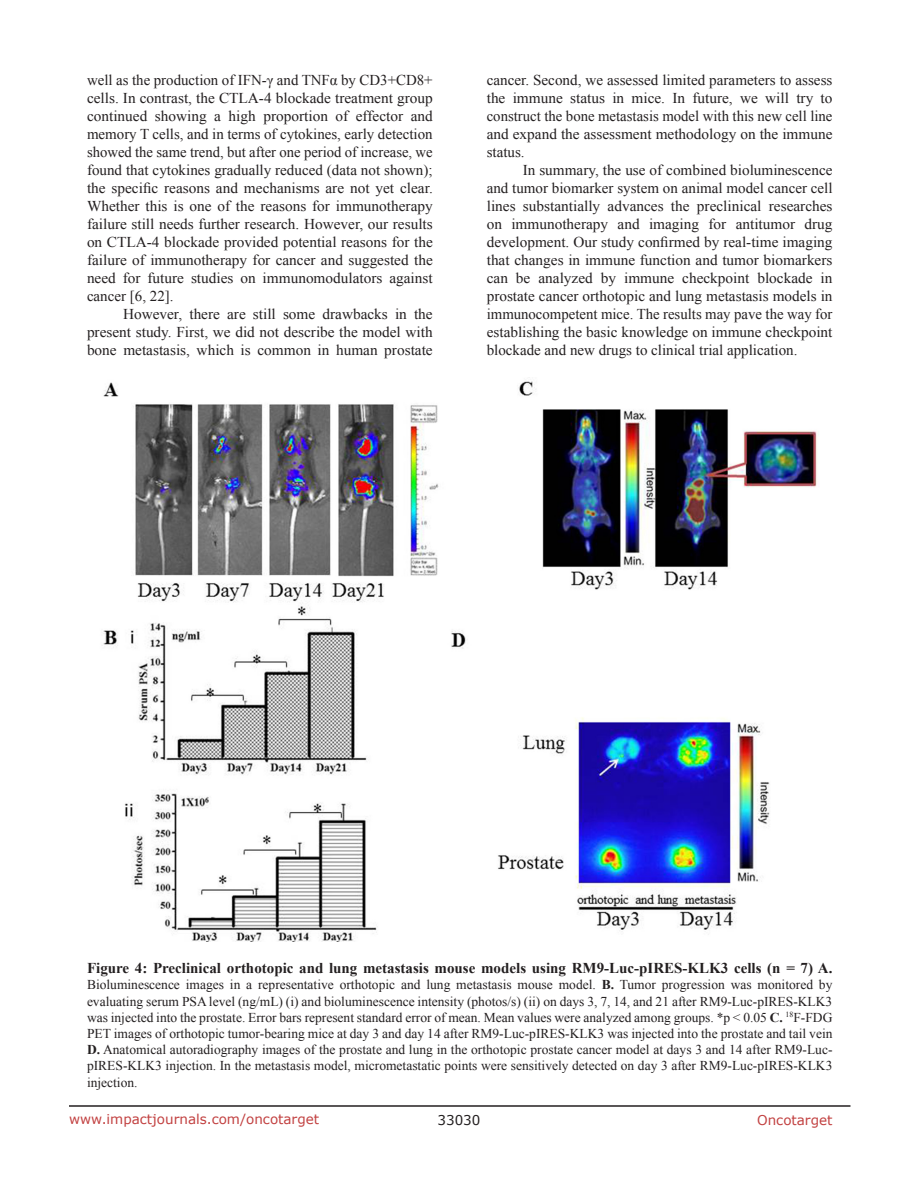
<style>
.page{position:relative;width:918px;height:1188px;background:#fff}
.page>*{position:absolute;margin:0;border:0;box-sizing:border-box;transform-origin:0 0}
.BodyText{font:15px/18px "Times New Roman";color:#231f20;text-align:justify}
.figuretext{font:700 15px "Times New Roman";color:#231f20}
.figuretext-2{font:13.5px/16.2px "Times New Roman";color:#231f20;text-align:justify}
.t1{font:13.5px "Verdana";color:#c24141}
.t2{font:13.5px "Verdana";color:#231f20}
.s1{font-weight:700}
</style>
<div class="page">
<hr style="left:69px;top:1105px;width:781px;height:2px;background:#231f20">
<img style="left:103px;top:381px;width:716px;height:561px">
<p class="BodyText" style="left:87px;top:71px;width:347px">well as the production of IFN-γ and TNFα by CD3+CD8+ cells. In contrast, the CTLA-4 blockade treatment group continued showing a high proportion of effector and memory T cells, and in terms of cytokines, early detection showed the same trend, but after one period of increase, we found that cytokines gradually reduced (data not shown); the specific reasons and mechanisms are not yet clear.<br>Whether this is one of the reasons for immunotherapy failure still needs further research. However, our results on CTLA-4 blockade provided potential reasons for the failure of immunotherapy for cancer and suggested the need for future studies on immunomodulators against cancer [6, 22].</p>
<p class="BodyText" style="left:87px;top:305px;width:347px;text-indent:36px">However, there are still some drawbacks in the present study. First, we did not describe the model with bone metastasis, which is common in human prostate</p>
<p class="BodyText" style="left:487px;top:71px;width:347px">cancer. Second, we assessed limited parameters to assess the immune status in mice. In future, we will try to construct the bone metastasis model with this new cell line and expand the assessment methodology on the immune status.</p>
<p class="BodyText" style="left:487px;top:161px;width:347px;text-indent:36px">In summary, the use of combined bioluminescence and tumor biomarker system on animal model cancer cell lines substantially advances the preclinical researches on immunotherapy and imaging for antitumor drug development. Our study confirmed by real-time imaging that changes in immune function and tumor biomarkers can be analyzed by immune checkpoint blockade in prostate cancer orthotopic and lung metastasis models in immunocompetent mice. The results may pave the way for establishing the basic knowledge on immune checkpoint blockade and new drugs to clinical trial application.</p>
<p class="figuretext" style="left:87px;top:958px;width:747px">Figure 4: Preclinical orthotopic and lung metastasis mouse models using RM9-Luc-pIRES-KLK3 cells (n = 7) A.</p>
<p class="figuretext-2" style="left:87px;top:977px;width:747px">Bioluminescence images in a representative orthotopic and lung metastasis mouse model. <span class="s1">B.</span> Tumor progression was monitored by evaluating serum PSA level (ng/mL) (i) and bioluminescence intensity (photos/s) (ii) on days 3, 7, 14, and 21 after RM9-Luc-pIRES-KLK3 was injected into the prostate. Error bars represent standard error of mean. Mean values were analyzed among groups. *p &lt; 0.05 <span class="s1">C.</span> <sup>18</sup>F-FDG PET images of orthotopic tumor-bearing mice at day 3 and day 14 after RM9-Luc-pIRES-KLK3 was injected into the prostate and tail vein <span class="s1">D.</span> Anatomical autoradiography images of the prostate and lung in the orthotopic prostate cancer model at days 3 and 14 after RM9-Luc&shy;pIRES-KLK3 injection. In the metastasis model, micrometastatic points were sensitively detected on day 3 after RM9-Luc-pIRES-KLK3 injection.</p>
<p class="t1" style="left:69px;top:1110px;width:252px">www.impactjournals.com/oncotarget</p>
<p class="t2" style="left:438px;top:1111px;width:44px">33030</p>
<p class="t1" style="left:757px;top:1111px;width:77px">Oncotarget</p>
</div>
